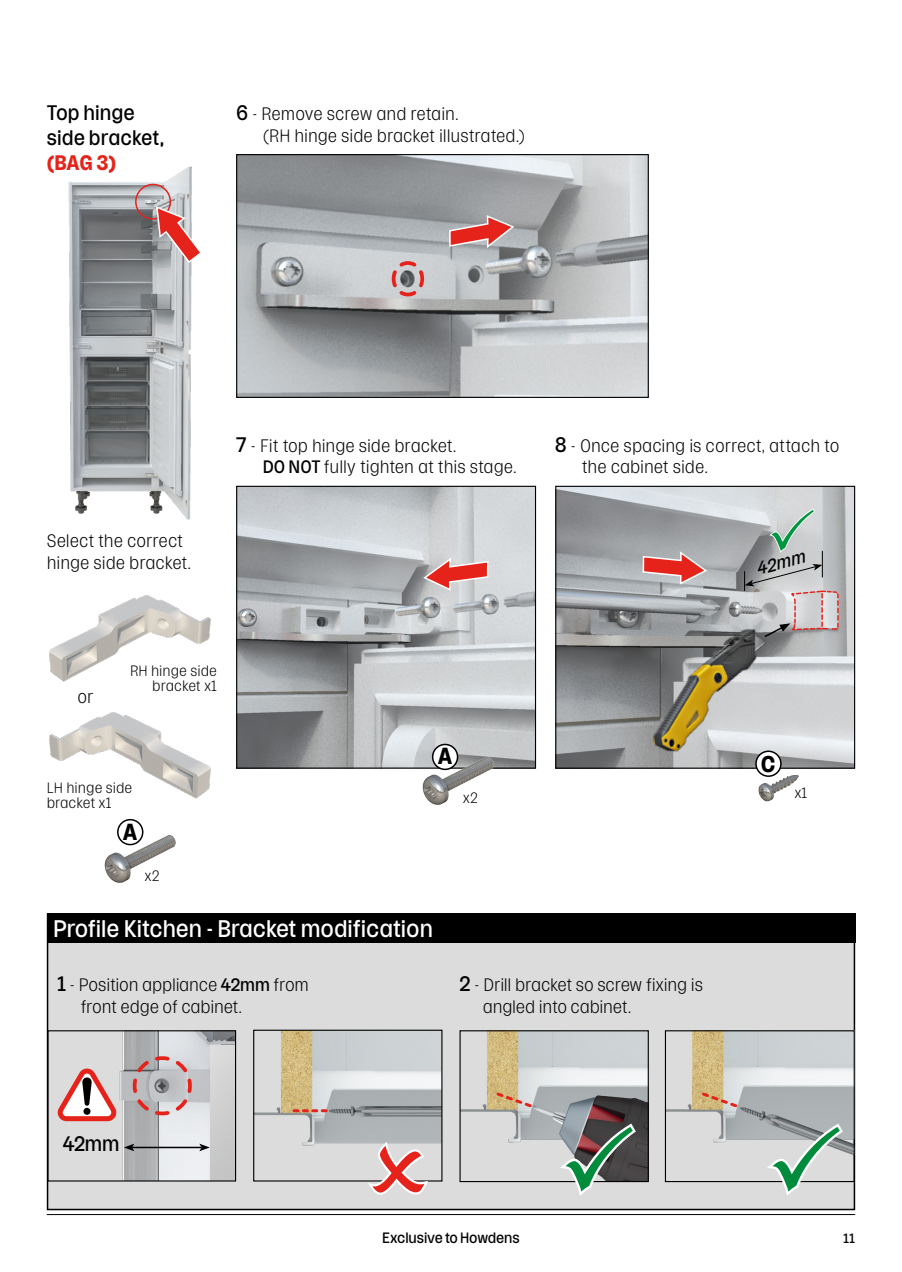
<style>
.page{position:relative;width:902px;height:1272px;background:#fff}
.page>*{position:absolute;margin:0;border:0;box-sizing:border-box;transform-origin:0 0}
.t1{font:24px "Rooster";color:#fff}
.t2{font:700 23.1px "Rooster";color:#000}
.t3{font:21px/25.2px "Rooster";color:#000}
.t4{font:700 21px "Rooster";color:#e5231b}
.t5{font:300 18px/21.6px "Rooster";letter-spacing:-.01em;color:#000}
.t6{font:italic 18px "Rooster";color:#000}
.t7{font:300 15px/15px "Rooster";color:#000;text-align:right}
.t8{font:15px "Rooster";letter-spacing:-.01em;color:#000}
.t9{font:13.5px "Rooster";color:#000}
.s1{font-weight:400;font-size:21px}
.s2{font-weight:400}
</style>
<div class="page">
<hr style="left:47px;top:1214px;width:808px;height:1px;background:#000">
<div style="left:48px;top:914px;width:806px;height:295px;background:#dcdcdc"></div>
<div style="left:47px;top:913px;width:808px;height:30px;background:#000"></div>
<img style="left:557px;top:488px;width:296px;height:278px">
<div style="left:555px;top:486px;width:300px;height:282px;border:1px solid #000"></div>
<svg style="left:641px;top:550px;width:67px;height:35px;background:#cb8988"></svg>
<img style="left:68px;top:166px;width:124px;height:354px">
<img style="left:49px;top:595px;width:162px;height:87px">
<img style="left:49px;top:712px;width:162px;height:87px">
<img style="left:238px;top:156px;width:408px;height:240px">
<div style="left:236px;top:154px;width:412px;height:244px;border:1px solid #000"></div>
<svg style="left:390px;top:259px;width:36px;height:39px"></svg>
<svg style="left:448px;top:214px;width:67px;height:36px;background:#c28180"></svg>
<img style="left:238px;top:488px;width:296px;height:278px">
<div style="left:236px;top:486px;width:300px;height:282px;border:1px solid #000"></div>
<svg style="left:422px;top:556px;width:67px;height:35px;background:#d89593"></svg>
<img style="left:104px;top:827px;width:72px;height:56px">
<img style="left:758px;top:760px;width:84px;height:42px">
<img style="left:404px;top:749px;width:120px;height:56px">
<img style="left:119px;top:1032px;width:115px;height:147px">
<div style="left:47px;top:1030px;width:189px;height:151px;border:1px solid #000"></div>
<img style="left:666px;top:1032px;width:186px;height:123px">
<div style="left:664px;top:1030px;width:190px;height:152px;border:1px solid #000"></div>
<svg style="left:763px;top:1119px;width:84px;height:77px"></svg>
<svg style="left:699px;top:1090px;width:40px;height:19px"></svg>
<img style="left:461px;top:1032px;width:185px;height:148px">
<div style="left:459px;top:1030px;width:189px;height:152px;border:1px solid #000"></div>
<svg style="left:556px;top:1119px;width:84px;height:77px"></svg>
<svg style="left:494px;top:1090px;width:40px;height:19px"></svg>
<img style="left:255px;top:1031px;width:185px;height:115px">
<div style="left:253px;top:1029px;width:189px;height:152px;border:1px solid #000"></div>
<svg style="left:363px;top:1137px;width:67px;height:58px"></svg>
<svg style="left:294px;top:1109px;width:32px;height:3px"></svg>
<div style="left:432px;top:744px;width:25px;height:25px;background:#fff;border-radius:50%"></div>
<div style="left:432px;top:743px;width:26px;height:27px;border:2px solid #000;border-radius:50%"></div>
<div style="left:118px;top:819px;width:25px;height:25px;background:#fff;border-radius:50%"></div>
<div style="left:117px;top:819px;width:26px;height:26px;border:2px solid #000;border-radius:50%"></div>
<div style="left:135px;top:184px;width:36px;height:36px;border:2px solid #e52320;border-radius:50%"></div>
<svg style="left:155px;top:205px;width:45px;height:59px"></svg>
<img style="left:603px;top:585px;width:204px;height:204px">
<svg style="left:744px;top:507px;width:95px;height:131px;background:#b9baba"></svg>
<hr style="left:132px;top:1146px;width:69px;height:2px;background:#000">
<svg style="left:199px;top:1143px;width:11px;height:8px"></svg>
<svg style="left:124px;top:1143px;width:10px;height:8px"></svg>
<svg style="left:131px;top:1054px;width:63px;height:63px"></svg>
<svg style="left:57px;top:1068px;width:60px;height:54px"></svg>
<svg style="left:83px;top:1107px;width:7px;height:7px"></svg>
<p class="t3" style="left:47px;top:100px;width:119px">Top hinge side bracket,</p>
<p class="t4" style="left:47px;top:152px;width:71px">(BAG 3)</p>
<p class="t5" style="left:263px;top:103px;width:264px;text-indent:-27px"><span class="s1">6</span> - Remove screw and retain.<br>(RH hinge side bracket illustrated.)</p>
<p class="t5" style="left:47px;top:530px;width:146px">Select the correct hinge side bracket.</p>
<p class="t5" style="left:263px;top:434px;width:255px;text-indent:-27px"><span class="s1">7</span> - Fit top hinge side bracket.<br><span class="s2">DO NOT</span> fully tighten at this stage.</p>
<p class="t5" style="left:77px;top:686px;width:18px">or</p>
<p class="t7" style="left:130px;top:663px;width:88px">RH hinge side bracket x1</p>
<p class="t7" style="left:47px;top:780px;width:87px;text-align:left">LH hinge side bracket x1</p>
<p class="t2" style="left:123px;top:819px;width:16px">A</p>
<p class="t7" style="left:145px;top:868px;width:17px">x2</p>
<p class="t2" style="left:437px;top:744px;width:16px">A</p>
<p class="t7" style="left:463px;top:790px;width:17px">x2</p>
<h1 class="t1" style="left:53px;top:915px;width:381px">Profile Kitchen - Bracket modification</h1>
<p class="t5" style="left:581px;top:434px;width:259px;text-indent:-27px"><span class="s1">8</span> - Once spacing is correct, attach to the cabinet side.</p>
<p class="t6" style="left:753px;top:560px;width:51px;rotate:-15deg">42mm</p>
<p class="t2" style="left:760px;top:751px;width:16px">C</p>
<p class="t7" style="left:794px;top:785px;width:14px">x1</p>
<p class="t5" style="left:81px;top:974px;width:229px;text-indent:-23px"><span class="s1">1</span> - Position appliance <span class="s2">42mm</span> from front edge of cabinet.</p>
<p class="t5" style="left:483px;top:974px;width:222px;text-indent:-23px"><span class="s1">2</span> - Drill bracket so screw fixing is angled into cabinet.</p>
<p class="t3" style="left:63px;top:1131px;width:58px">42mm</p>
<p class="t8" style="left:382px;top:1229px;width:139px">Exclusive to Howdens</p>
<p class="t9" style="left:843px;top:1230px;width:13px">11</p>
</div>
